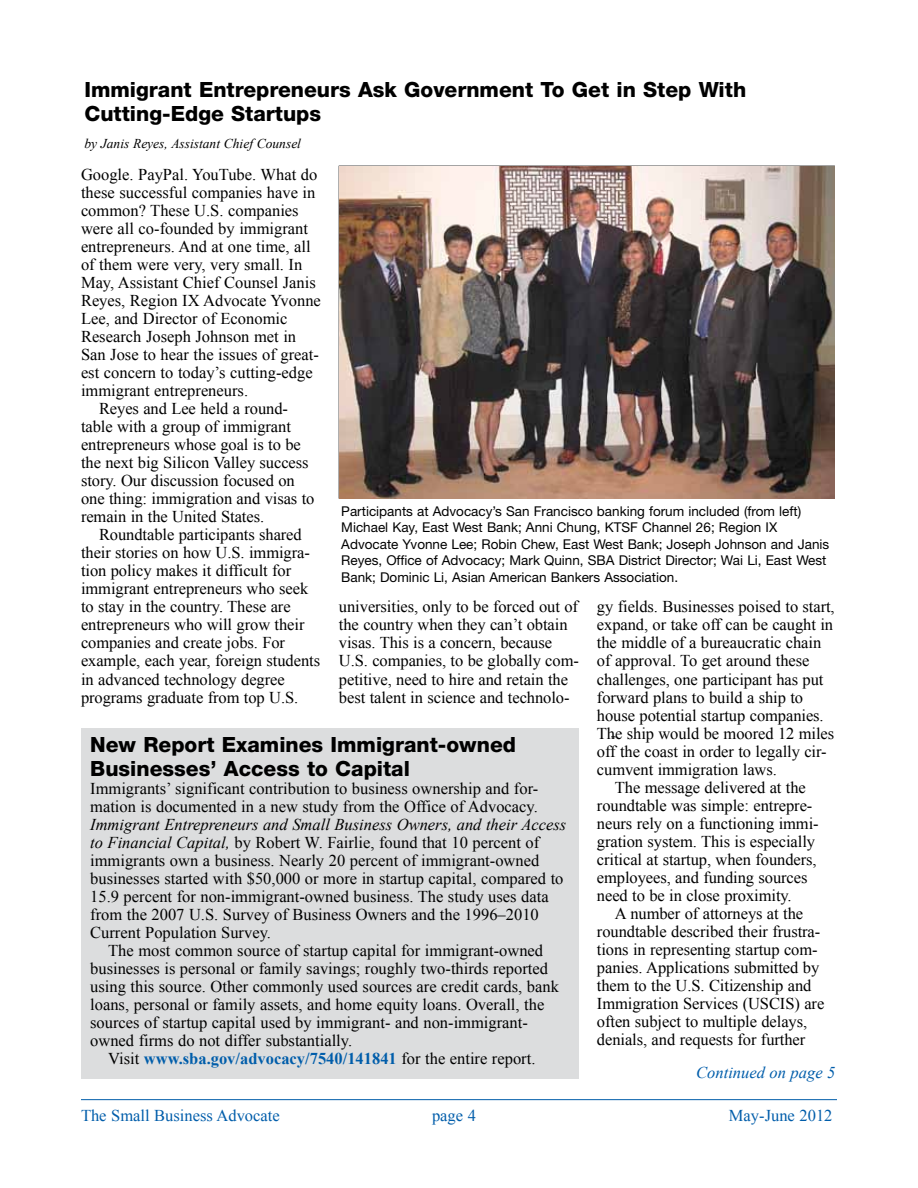
<style>
.page{position:relative;width:918px;height:1188px;background:#fff}
.page>*{position:absolute;margin:0;border:0;box-sizing:border-box;transform-origin:0 0}
._6{font:800 21px/24px "Helvetica Neue LT Std";color:#000}
._7FIRST{font:800 21px/24px "Helvetica Neue LT Std";color:#000}
._7{font:16.5px/18px "Times New Roman";letter-spacing:-.005em;color:#000}
._7FIRST-2{font:16.5px/18px "Times New Roman";color:#000}
._7-2{font:700 16.5px "Times New Roman";color:#005daa}
.t1{font:16.5px "Times New Roman";color:#005daa}
.jumpline{font:italic 16.5px "Times New Roman";color:#005daa}
._9{font:13.5px/16.5px "Helvetica Neue LT Std";color:#000}
.author{font:italic 13.5px "Times New Roman";color:#000}
.s1{font-style:italic}
.s2{font-weight:400;color:#000}
</style>
<div class="page">
<hr style="left:81px;top:1099px;width:756px;height:1px;background:#005daa">
<svg style="left:341px;top:498px;width:494px;height:1px"></svg>
<div style="left:81px;top:728px;width:498px;height:350px;background:#dcddde"></div>
<img style="left:339px;top:166px;width:495px;height:332px">
<p class="_6" style="left:84px;top:78px;width:663px">Immigrant Entrepreneurs Ask Government To Get in Step With<br>Cutting-Edge Startups</p>
<p class="author" style="left:84px;top:135px;width:218px">by Janis Reyes, Assistant Chief Counsel</p>
<p class="_7FIRST-2" style="left:81px;top:166px;width:241px">Google. PayPal. YouTube. What do these successful companies have in common? These U.S. companies were all co-founded by immigrant entrepreneurs. And at one time, all of them were very, very small. In<br>May, Assistant Chief Counsel Janis<br>Reyes, Region IX Advocate Yvonne<br>Lee, and Director of Economic<br>Research Joseph Johnson met in<br>San Jose to hear the issues of great&shy;est concern to today’s cutting-edge immigrant entrepreneurs.</p>
<p class="_7" style="left:81px;top:400px;width:235px;text-indent:18px">Reyes and Lee held a round&shy;table with a group of immigrant entrepreneurs whose goal is to be the next big Silicon Valley success story. Our discussion focused on one thing: immigration and visas to remain in the United States.</p>
<p class="_7" style="left:81px;top:526px;width:241px;text-indent:18px">Roundtable participants shared their stories on how U.S. immigra&shy;tion policy makes it difficult for immigrant entrepreneurs who seek to stay in the country. These are entrepreneurs who will grow their companies and create jobs. For example, each year, foreign students in advanced technology degree programs graduate from top U.S.</p>
<p class="_9" style="left:341px;top:503px;width:490px">Participants at Advocacy’s San Francisco banking forum included (from left)<br>Michael Kay, East West Bank; Anni Chung, KTSF Channel 26; Region IX Advocate Yvonne Lee; Robin Chew, East West Bank; Joseph Johnson and Janis Reyes, Office of Advocacy; Mark Quinn, SBA District Director; Wai Li, East West Bank; Dominic Li, Asian American Bankers Association.</p>
<p class="_7" style="left:339px;top:598px;width:241px">universities, only to be forced out of the country when they can’t obtain visas. This is a concern, because U.S. companies, to be globally com&shy;petitive, need to hire and retain the best talent in science and technolo-</p>
<p class="_7" style="left:597px;top:598px;width:239px">gy fields. Businesses poised to start, expand, or take off can be caught in the middle of a bureaucratic chain of approval. To get around these challenges, one participant has put forward plans to build a ship to house potential startup companies.<br>The ship would be moored 12 miles off the coast in order to legally cir&shy;cumvent immigration laws.</p>
<p class="_7" style="left:597px;top:778px;width:223px;text-indent:18px">The message delivered at the roundtable was simple: entrepre&shy;neurs rely on a functioning immi&shy;gration system. This is especially critical at startup, when founders, employees, and funding sources need to be in close proximity.</p>
<p class="_7" style="left:597px;top:904px;width:229px;text-indent:18px">A number of attorneys at the roundtable described their frustra&shy;tions in representing startup com&shy;panies. Applications submitted by them to the U.S. Citizenship and Immigration Services (USCIS) are often subject to multiple delays, denials, and requests for further</p>
<p class="jumpline" style="left:696px;top:1061px;width:141px">Continued on page 5</p>
<p class="_7FIRST" style="left:90px;top:732px;width:427px">New Report Examines Immigrant-owned<br>Businesses’ Access to Capital</p>
<p class="_7FIRST-2" style="left:90px;top:779px;width:478px">Immigrants’ significant contribution to business ownership and for&shy;mation is documented in a new study from the Office of Advocacy.<br><span class="s1">Immigrant Entrepreneurs and Small Business Owners, and their Access to Financial Capital,</span> by Robert W. Fairlie, found that 10 percent of immigrants own a business. Nearly 20 percent of immigrant-owned businesses started with $50,000 or more in startup capital, compared to 15.9 percent for non-immigrant-owned business. The study uses data from the 2007 U.S. Survey of Business Owners and the 1996–2010<br>Current Population Survey.</p>
<p class="_7" style="left:90px;top:941px;width:470px;text-indent:18px">The most common source of startup capital for immigrant-owned businesses is personal or family savings; roughly two-thirds reported using this source. Other commonly used sources are credit cards, bank loans, personal or family assets, and home equity loans. Overall, the sources of startup capital used by immigrant- and non-immigrant&shy;owned firms do not differ substantially.</p>
<p class="_7-2" style="left:108px;top:1047px;width:429px"><span class="s2">Visit</span> www.sba.gov/advocacy/7540/141841 <span class="s2">for the entire report.</span></p>
<p class="t1" style="left:81px;top:1104px;width:200px">The Small Business Advocate</p>
<p class="t1" style="left:432px;top:1104px;width:45px">page 4</p>
<p class="t1" style="left:729px;top:1104px;width:105px">May-June 2012</p>
</div>
